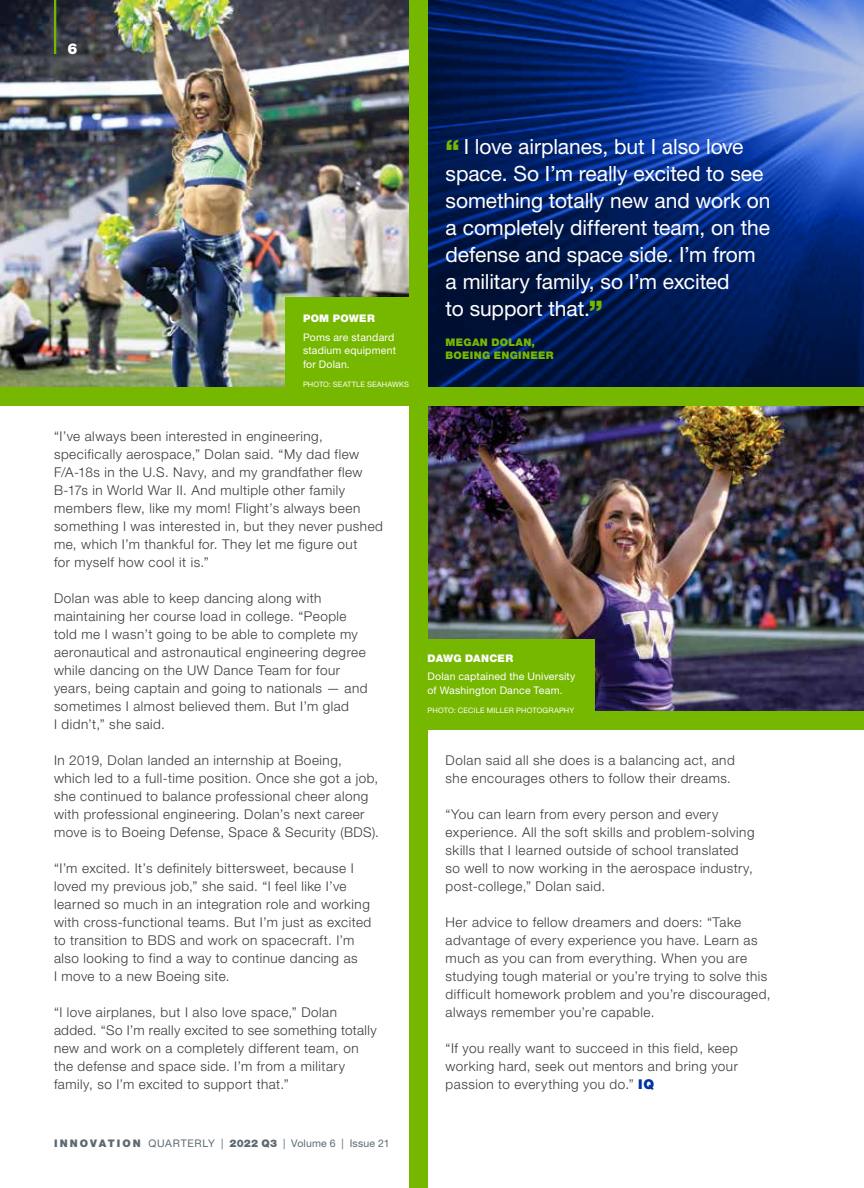
<style>
.page{position:relative;width:864px;height:1188px;background:#fff}
.page>*{position:absolute;margin:0;border:0;box-sizing:border-box;transform-origin:0 0}
.t1{font:21px/27px "Helvetica Neue LT Std";letter-spacing:-.005em;color:#fff}
.t2{font:900 15px "Helvetica Neue LT Std";color:#fff}
.t3{font:300 13.5px/18px "Helvetica Neue LT Std";letter-spacing:.04em;color:#393a39}
.t4{font:10.5px/13.5px "Helvetica Neue LT Std";letter-spacing:.02em;color:#fff}
.t5{font:10.5px "Helvetica Neue LT Std";letter-spacing:.02em;color:#5c6971}
.t6{font:900 10.5px/13.5px "Helvetica Neue LT Std";letter-spacing:.035em;color:#76b700}
.t7{font:900 10.5px "Helvetica Neue LT Std";letter-spacing:.025em;color:#fff}
.t8{font:7.5px "Helvetica Neue LT Std";letter-spacing:.015em;color:#fff}
.s1{font-weight:900}
.s2{font-weight:900;font-size:27px;color:#76b700}
.s3{font-weight:900;color:#0033a1}
</style>
<div class="page">
<img style="left:428px;top:405px;width:436px;height:306px">
<img style="left:0;top:0;width:409px;height:387px">
<img style="left:428px;top:0;width:436px;height:387px">
<hr style="left:54px;top:0;width:2px;height:53px;background:#76b700">
<div style="left:0;top:387px;width:864px;height:18px;background:#76b700"></div>
<div style="left:409px;top:0;width:19px;height:1188px;background:#76b700"></div>
<div style="left:428px;top:711px;width:436px;height:18px;background:#76b700"></div>
<div style="left:285px;top:297px;width:143px;height:108px;background:#76b700"></div>
<div style="left:409px;top:639px;width:186px;height:90px;background:#76b700"></div>
<p class="t2" style="left:68px;top:40px;width:12px">6</p>
<p class="t7" style="left:303px;top:312px;width:73px">POM POWER</p>
<p class="t4" style="left:303px;top:330px;width:95px">Poms are standard stadium equipment for Dolan.</p>
<p class="t8" style="left:303px;top:380px;width:107px">PHOTO: SEATTLE SEAHAWKS</p>
<p class="t3" style="left:54px;top:427px;width:331px">“I’ve always been interested in engineering, specifically aerospace,” Dolan said. “My dad flew F/A-18s in the U.S. Navy, and my grandfather flew B-17s in World War II. And multiple other family members flew, like my mom! Flight’s always been something I was interested in, but they never pushed me, which I’m thankful for. They let me figure out<br>for myself how cool it is.”</p>
<p class="t3" style="left:54px;top:589px;width:315px">Dolan was able to keep dancing along with maintaining her course load in college. “People told me I wasn’t going to be able to complete my aeronautical and astronautical engineering degree while dancing on the UW Dance Team for four years, being captain and going to nationals — and sometimes I almost believed them. But I’m glad<br>I didn’t,” she said.</p>
<p class="t3" style="left:54px;top:751px;width:327px">In 2019, Dolan landed an internship at Boeing, which led to a full-time position. Once she got a job, she continued to balance professional cheer along with professional engineering. Dolan’s next career move is to Boeing Defense, Space &amp; Security (BDS).</p>
<p class="t3" style="left:54px;top:859px;width:319px">“I’m excited. It’s definitely bittersweet, because I loved my previous job,” she said. “I feel like I’ve learned so much in an integration role and working with cross-functional teams. But I’m just as excited to transition to BDS and work on spacecraft. I’m also looking to find a way to continue dancing as<br>I move to a new Boeing site.</p>
<p class="t3" style="left:54px;top:1003px;width:324px">“I love airplanes, but I also love space,” Dolan added. “So I’m really excited to see something totally new and work on a completely different team, on the defense and space side. I’m from a military family, so I’m excited to support that.”</p>
<p class="t5" style="left:54px;top:1137px;width:337px"><span class="s1">I N N OVATI O N</span> QUARTERLY | <span class="s1">2022 Q3</span> | Volume 6 | Issue 21</p>
<h1 class="t1" style="left:446px;top:133px;width:326px"><span class="s2">“</span> I love airplanes, but I also love space. So I’m really excited to see something totally new and work on a completely different team, on the defense and space side. I’m from a military family, so I’m excited<br>to support that.<span class="s2">”</span></h1>
<p class="t6" style="left:446px;top:335px;width:110px">MEGAN DOLAN,<br>BOEING ENGINEER</p>
<p class="t7" style="left:428px;top:652px;width:87px">DAWG DANCER</p>
<p class="t4" style="left:428px;top:670px;width:150px">Dolan captained the University of Washington Dance Team.</p>
<p class="t8" style="left:428px;top:706px;width:148px">PHOTO: CECILE MILLER PHOTOGRAPHY</p>
<p class="t3" style="left:446px;top:751px;width:291px">Dolan said all she does is a balancing act, and she encourages others to follow their dreams.</p>
<p class="t3" style="left:446px;top:805px;width:310px">“You can learn from every person and every experience. All the soft skills and problem-solving skills that I learned outside of school translated so well to now working in the aerospace industry, post-college,” Dolan said.</p>
<p class="t3" style="left:446px;top:913px;width:326px">Her advice to fellow dreamers and doers: “Take advantage of every experience you have. Learn as much as you can from everything. When you are studying tough material or you’re trying to solve this difficult homework problem and you’re discouraged, always remember you’re capable.</p>
<p class="t3" style="left:446px;top:1039px;width:294px;text-align:justify">“If you really want to succeed in this field, keep working hard, seek out mentors and bring your passion to everything you do.” <span class="s3">IQ</span></p>
</div>
